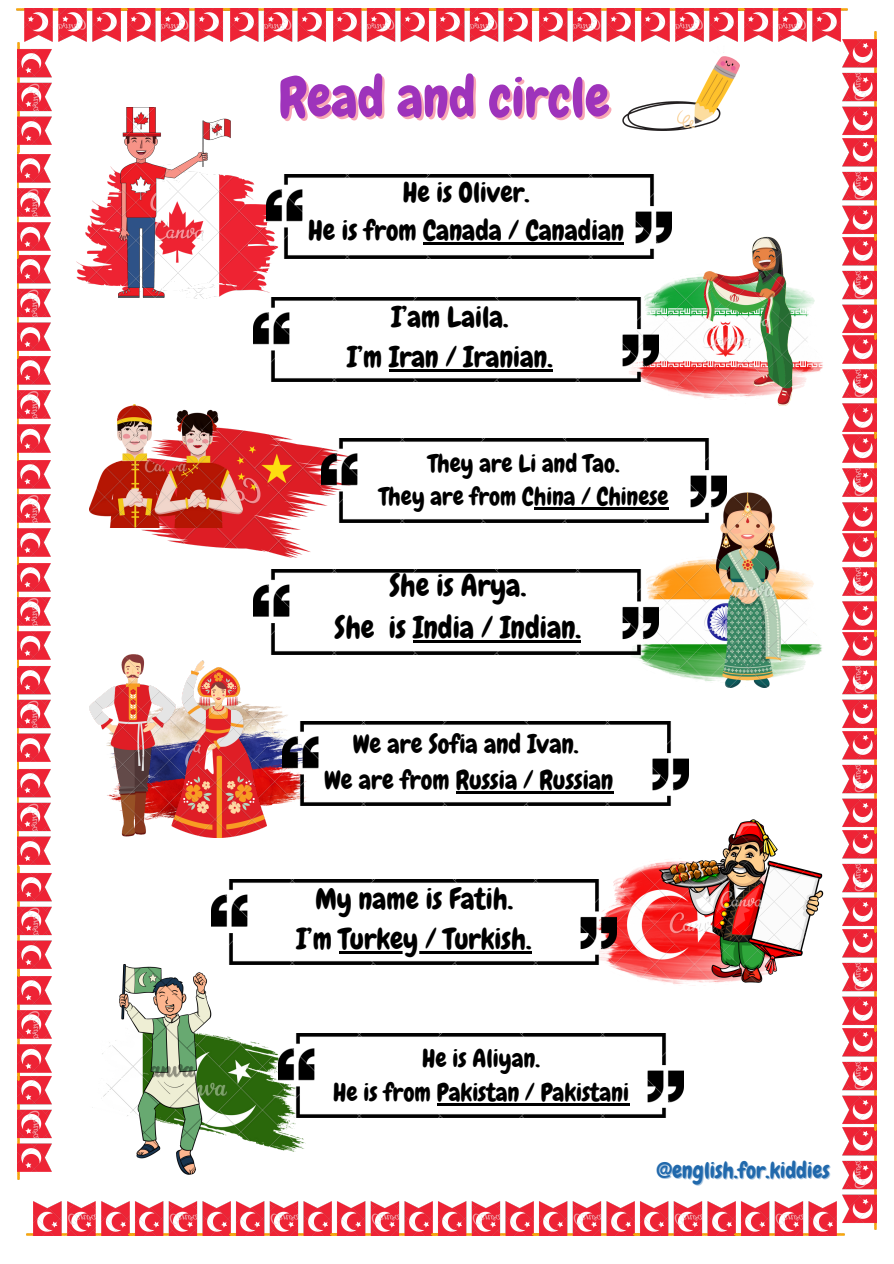
<style>
.page{position:relative;width:894px;height:1264px;background:#fff}
.page>*{position:absolute;margin:0;border:0;box-sizing:border-box;transform-origin:0 0}
.t1{font:55.05px "Chewy";color:#9e33bb}
.t2{font:30.3px "Chewy";color:#000}
.t3{font:29.25px "Chewy";color:#000}
.t4{font:28.95px "Chewy";color:#000}
.t5{font:27.75px "Chewy";color:#000}
.t6{font:26.1px "Chewy";color:#000}
.t7{font:25.05px "Chewy";color:#000}
.t8{font:24.6px "Chewy";color:#000}
.t9{font:22.35px "Chewy";color:#2169ac}
</style>
<div class="page">
<img style="left:76px;top:166px;width:195px;height:127px">
<img style="left:118px;top:108px;width:112px;height:190px">
<img style="left:626px;top:276px;width:197px;height:121px">
<img style="left:703px;top:236px;width:89px;height:169px">
<img style="left:110px;top:430px;width:211px;height:127px">
<img style="left:89px;top:405px;width:153px;height:122px">
<img style="left:628px;top:559px;width:194px;height:122px">
<img style="left:716px;top:492px;width:64px;height:195px">
<img style="left:266px;top:706px;width:50px;height:100px">
<img style="left:89px;top:654px;width:177px;height:183px">
<img style="left:596px;top:863px;width:165px;height:121px">
<img style="left:658px;top:819px;width:165px;height:163px">
<img style="left:92px;top:1035px;width:213px;height:115px">
<img style="left:120px;top:964px;width:91px;height:210px">
<img style="left:266px;top:174px;width:405px;height:84px">
<img style="left:253px;top:297px;width:405px;height:84px">
<img style="left:321px;top:438px;width:405px;height:85px">
<img style="left:253px;top:569px;width:405px;height:85px">
<img style="left:211px;top:879px;width:405px;height:85px">
<img style="left:283px;top:721px;width:405px;height:84px">
<img style="left:278px;top:1033px;width:405px;height:84px">
<img style="left:622px;top:102px;width:75px;height:29px">
<img style="left:677px;top:52px;width:61px;height:75px">
<img style="left:27px;top:1201px;width:101px;height:34px">
<hr style="left:413px;top:640px;width:168px;height:3px;background:#000">
<hr style="left:533px;top:507px;width:135px;height:3px;background:#000">
<hr style="left:339px;top:951px;width:192px;height:2px;background:#000">
<hr style="left:437px;top:1103px;width:192px;height:2px;background:#000">
<img style="left:128px;top:1201px;width:101px;height:34px">
<img style="left:229px;top:1201px;width:101px;height:34px">
<img style="left:330px;top:1201px;width:101px;height:34px">
<img style="left:431px;top:1201px;width:101px;height:34px">
<img style="left:532px;top:1201px;width:101px;height:34px">
<img style="left:633px;top:1201px;width:101px;height:34px">
<img style="left:734px;top:1201px;width:110px;height:34px">
<img style="left:842px;top:1130px;width:34px;height:99px">
<img style="left:842px;top:1031px;width:34px;height:99px">
<img style="left:842px;top:932px;width:34px;height:99px">
<img style="left:842px;top:833px;width:34px;height:99px">
<img style="left:842px;top:735px;width:34px;height:98px">
<img style="left:842px;top:636px;width:34px;height:99px">
<img style="left:842px;top:537px;width:34px;height:99px">
<img style="left:842px;top:438px;width:34px;height:99px">
<img style="left:842px;top:339px;width:34px;height:99px">
<img style="left:842px;top:240px;width:34px;height:99px">
<img style="left:842px;top:141px;width:34px;height:99px">
<img style="left:842px;top:31px;width:34px;height:110px">
<img style="left:744px;top:8px;width:102px;height:34px">
<img style="left:641px;top:8px;width:103px;height:34px">
<img style="left:538px;top:8px;width:103px;height:34px">
<img style="left:435px;top:8px;width:103px;height:34px">
<img style="left:332px;top:8px;width:103px;height:34px">
<img style="left:230px;top:8px;width:102px;height:34px">
<img style="left:127px;top:8px;width:103px;height:34px">
<img style="left:17px;top:8px;width:110px;height:34px">
<img style="left:18px;top:1080px;width:33px;height:99px">
<img style="left:18px;top:976px;width:33px;height:104px">
<img style="left:18px;top:872px;width:33px;height:104px">
<img style="left:17px;top:770px;width:34px;height:102px">
<img style="left:17px;top:667px;width:34px;height:103px">
<img style="left:17px;top:564px;width:34px;height:103px">
<img style="left:17px;top:460px;width:34px;height:104px">
<img style="left:17px;top:358px;width:34px;height:102px">
<img style="left:17px;top:258px;width:34px;height:100px">
<img style="left:17px;top:148px;width:34px;height:110px">
<img style="left:18px;top:42px;width:33px;height:110px">
<p class="t1" style="left:278px;top:63px;width:332px">Read and circle</p>
<p class="t5" style="left:402px;top:174px;width:128px">He is Oliver.</p>
<p class="t5" style="left:308px;top:212px;width:317px">He is from Canada / Canadian</p>
<p class="t4" style="left:391px;top:298px;width:118px">I’am Laila.</p>
<p class="t4" style="left:347px;top:338px;width:207px">I’m Iran / Iranian.</p>
<p class="t8" style="left:428px;top:447px;width:193px">They are Li and Tao.</p>
<p class="t8" style="left:379px;top:481px;width:291px">They are from China / Chinese</p>
<p class="t2" style="left:389px;top:566px;width:138px">She is Arya.</p>
<p class="t2" style="left:334px;top:608px;width:248px">She is India / Indian.</p>
<p class="t6" style="left:353px;top:727px;width:227px">We are Sofia and Ivan.</p>
<p class="t6" style="left:324px;top:763px;width:290px">We are from Russia / Russian</p>
<p class="t3" style="left:315px;top:880px;width:199px">My name is Fatih.</p>
<p class="t3" style="left:296px;top:920px;width:236px">I’m Turkey / Turkish.</p>
<p class="t7" style="left:422px;top:1042px;width:119px">He is Aliyan.</p>
<p class="t7" style="left:333px;top:1076px;width:297px">He is from Pakistan / Pakistani</p>
<p class="t9" style="left:656px;top:1155px;width:175px">@english.for.kiddies</p>
</div>
